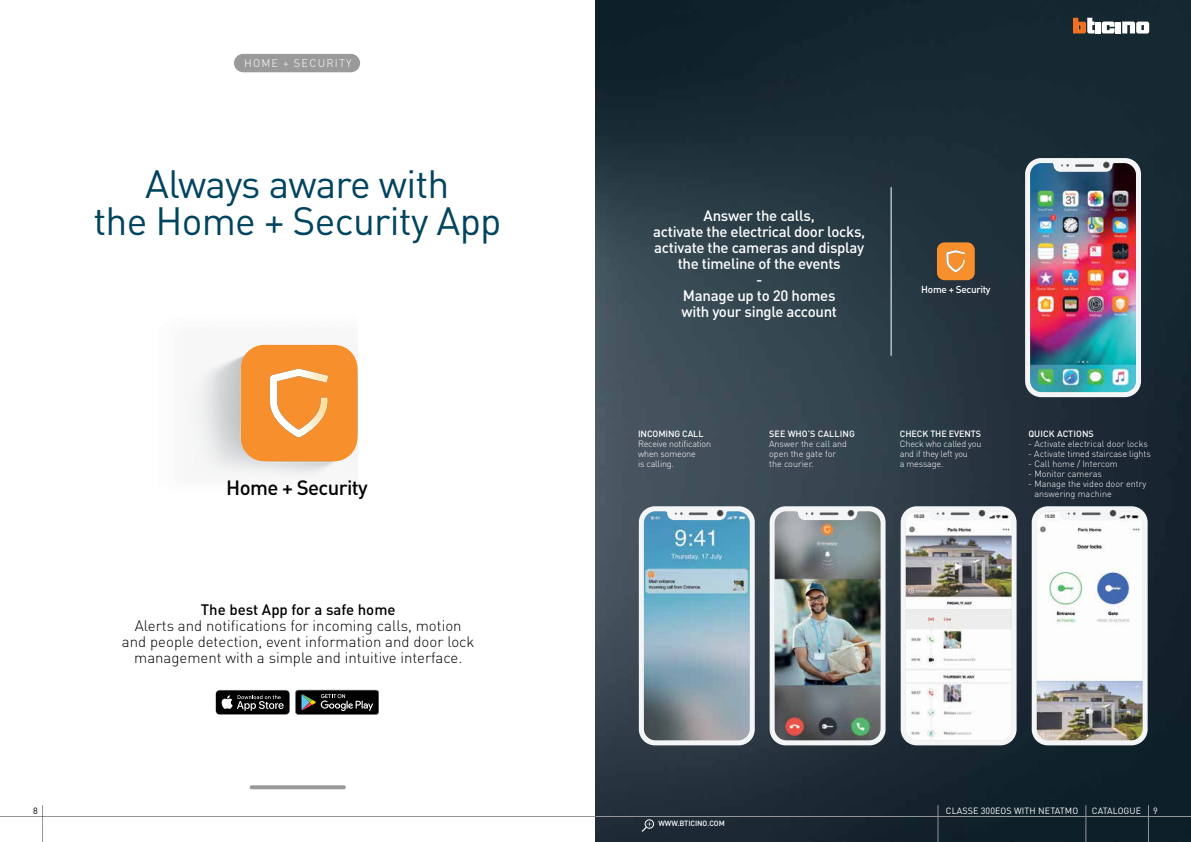
<style>
.page{position:relative;width:1191px;height:842px;background:#fff}
.page>*{position:absolute;margin:0;border:0;box-sizing:border-box;transform-origin:0 0}
.t1{font:39px/37px "DIN Pro";letter-spacing:-.02em;color:#00445f;text-align:center}
.t2{font:500 20.4px "DIN Pro";letter-spacing:-.03em;color:#000}
.t3{font:500 15px/16px "DIN Pro";letter-spacing:-.02em;color:#fff;text-align:center}
.t4{font:300 15px/16px "DIN Pro";color:#000;text-align:center}
.t5{font:500 15px "DIN Pro";color:#000}
.t6{font:300 11px "DIN Pro";letter-spacing:.11em;color:#fff}
.t7{font:500 10px "DIN Pro";letter-spacing:-.03em;color:#fff}
.t8{font:300 9px/10px "DIN Pro";color:#fff}
.t9{font:300 9px/10px "DIN Pro";letter-spacing:-.02em;color:#fff}
.t10{font:9px "DIN Pro";letter-spacing:.01em;color:#fff}
.t11{font:500 9px "DIN Pro";letter-spacing:.01em;color:#fff}
.t12{font:500 9px "DIN Pro";letter-spacing:-.01em;color:#fff}
.t13{font:9px "DIN Pro";color:#000}
.t14{font:500 7.5px "DIN Pro";letter-spacing:-.01em;color:#fff}
</style>
<div class="page">
<hr style="left:0;top:816px;width:595px;height:1px;background:#939598">
<hr style="left:42px;top:805px;width:1px;height:37px;background:#939598">
<img style="left:595px;top:0;width:596px;height:842px">
<svg style="left:251px;top:785px;width:93px;height:4px"></svg>
<div style="left:234px;top:54px;width:126px;height:18px;background:#9a9a9a;border-radius:9px"></div>
<svg style="left:639px;top:506px;width:115px;height:239px;fill:#f4f5f7"></svg>
<img style="left:644px;top:511px;width:105px;height:229px">
<div style="left:900px;top:506px;width:116px;height:239px;background:#f4f5f7;border-radius:16px"></div>
<img style="left:905px;top:511px;width:106px;height:226px">
<div style="left:1025px;top:158px;width:116px;height:239px;background:#f4f5f7;border-radius:16px"></div>
<img style="left:1030px;top:163px;width:106px;height:229px">
<div style="left:1095px;top:22px;width:5px;height:11px;background:#fff"></div>
<div style="left:1115px;top:22px;width:6px;height:11px;background:#fff"></div>
<svg style="left:1073px;top:18px;width:21px;height:15px"></svg>
<svg style="left:1101px;top:21px;width:13px;height:12px"></svg>
<svg style="left:1122px;top:22px;width:27px;height:12px"></svg>
<svg style="left:215px;top:690px;width:164px;height:25px;background:#353636"></svg>
<div style="left:769px;top:506px;width:116px;height:239px;background:#f4f5f7;border-radius:16px"></div>
<img style="left:774px;top:511px;width:106px;height:229px">
<div style="left:1031px;top:506px;width:116px;height:239px;background:#f4f5f7;border-radius:16px"></div>
<img style="left:1036px;top:511px;width:106px;height:229px">
<div style="left:241px;top:345px;width:116px;height:116px;background:#f7902c"></div>
<img style="left:270px;top:369px;width:58px;height:68px">
<hr style="left:1085px;top:816px;width:63px;height:1px;background:#939598">
<hr style="left:937px;top:805px;width:1px;height:37px;background:#939598">
<hr style="left:1085px;top:805px;width:1px;height:37px;background:#939598">
<hr style="left:1148px;top:805px;width:1px;height:37px;background:#939598">
<hr style="left:1148px;top:816px;width:43px;height:1px;background:#939598">
<hr style="left:595px;top:816px;width:490px;height:1px;background:#939598">
<div style="left:644px;top:819px;width:10px;height:10px;border:1px solid #fff;border-radius:50%"></div>
<svg style="left:641px;top:822px;width:10px;height:10px"></svg>
<svg style="left:937px;top:242px;width:37px;height:38px"></svg>
<img style="left:946px;top:250px;width:19px;height:22px">
<hr style="left:891px;top:187px;width:1px;height:169px;background:#fff">
<p class="t6" style="left:244px;top:56px;width:109px">HOME + SECURITY</p>
<h1 class="t1" style="left:93px;top:162px;width:409px">Always aware with<br>the Home + Security App</h1>
<p class="t13" style="left:33px;top:804px;width:6px">8</p>
<h2 class="t2" style="left:226px;top:473px;width:143px">Home + Security</h2>
<h3 class="t5" style="left:201px;top:600px;width:196px">The best App for a safe home</h3>
<h3 class="t4" style="left:122px;top:617px;width:354px">Alerts and notifications for incoming calls, motion and people detection, event information and door lock management with a simple and intuitive interface.</h3>
<h3 class="t3" style="left:653px;top:207px;width:213px">Answer the calls,<br>activate the electrical door locks, activate the cameras and display the timeline of the events<br>-<br>Manage up to 20 homes<br>with your single account</h3>
<p class="t7" style="left:921px;top:282px;width:71px">Home + Security</p>
<p class="t12" style="left:638px;top:427px;width:67px">INCOMING CALL</p>
<p class="t9" style="left:638px;top:438px;width:75px">Receive notification when someone<br>is calling.</p>
<p class="t11" style="left:769px;top:427px;width:87px">SEE WHO’S CALLING</p>
<p class="t8" style="left:769px;top:438px;width:80px">Answer the call and open the gate for the courier.</p>
<p class="t12" style="left:900px;top:427px;width:83px">CHECK THE EVENTS</p>
<p class="t9" style="left:900px;top:438px;width:83px">Check who called you and if they left you<br>a message.</p>
<p class="t11" style="left:1028px;top:427px;width:67px">QUICK ACTIONS</p>
<p class="t8" style="left:1028px;top:438px;width:121px">- Activate electrical door locks</p>
<p class="t8" style="left:1028px;top:448px;width:124px">- Activate timed staircase lights</p>
<p class="t8" style="left:1028px;top:458px;width:91px">- Call home / Intercom</p>
<p class="t8" style="left:1028px;top:468px;width:75px">- Monitor cameras</p>
<p class="t8" style="left:1034px;top:478px;width:113px;text-indent:-6px">- Manage the video door entry answering machine</p>
<p class="t14" style="left:658px;top:818px;width:68px">WWW.BTICINO.COM</p>
<p class="t10" style="left:946px;top:804px;width:134px">CLASSE 300EOS WITH NETATMO</p>
<p class="t10" style="left:1092px;top:804px;width:51px">CATALOGUE</p>
<p class="t10" style="left:1153px;top:804px;width:6px">9</p>
</div>
